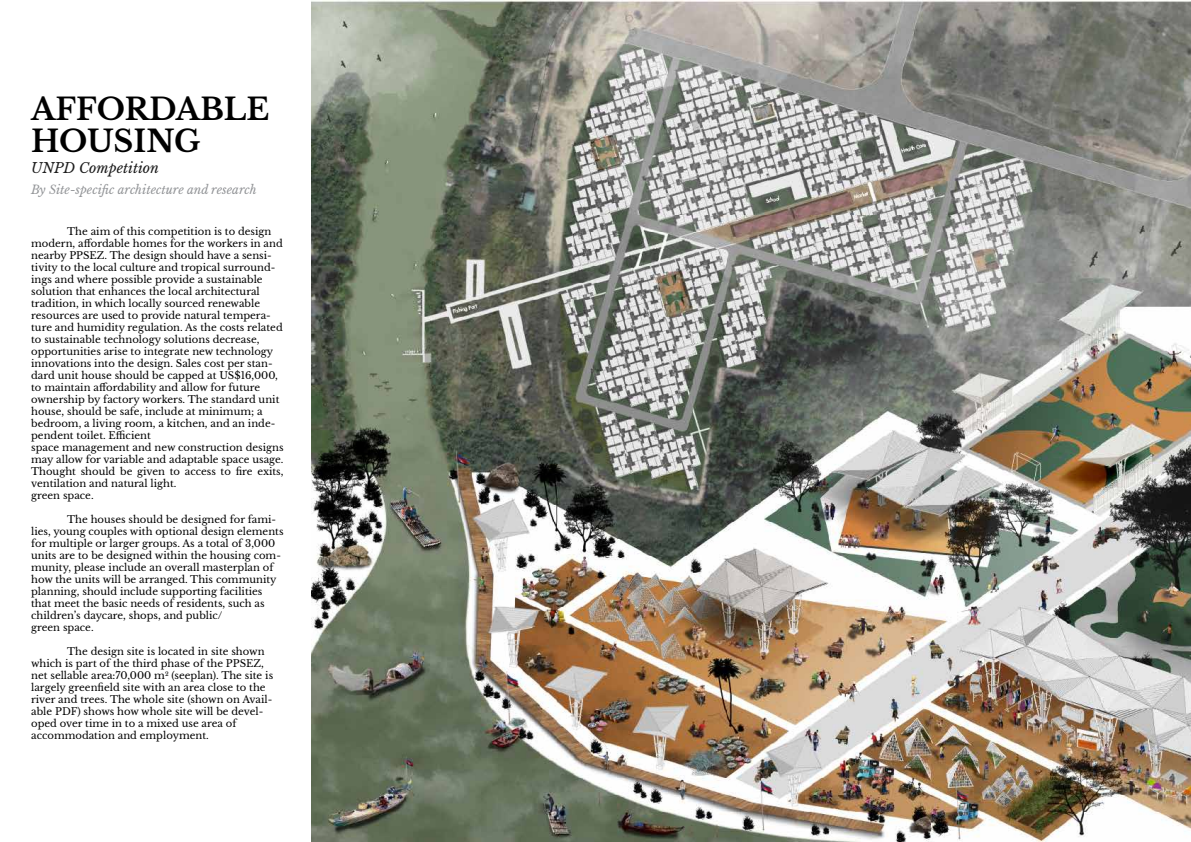
<style>
.page{position:relative;width:1191px;height:842px;background:#fff}
.page>*{position:absolute;margin:0;border:0;box-sizing:border-box;transform-origin:0 0}
.t1{font:700 30px/32px "Libre Baskerville";color:#000}
.t2{font:italic 14px "Libre Baskerville";color:#1c1c1c}
.t3{font:italic 12px "Libre Baskerville";color:#939598}
.t4{font:10px/12px "Libre Baskerville";color:#000}
</style>
<div class="page">
<img style="left:312px;top:0;width:879px;height:842px">
<h1 class="t1" style="left:31px;top:94px;width:240px">AFFORDABLE<br>HOUSING</h1>
<h2 class="t2" style="left:31px;top:159px;width:129px">UNPD Competition</h2>
<p class="t3" style="left:31px;top:182px;width:227px">By Site-specific architecture and research</p>
<p class="t4" style="left:31px;top:225px;width:254px;text-indent:36px">The aim of this competition is to design modern, affordable homes for the workers in and nearby PPSEZ. The design should have a sensi&shy;tivity to the local culture and tropical surround&shy;ings and where possible provide a sustainable solution that enhances the local architectural tradition, in which locally sourced renewable resources are used to provide natural tempera&shy;ture and humidity regulation. As the costs related to sustainable technology solutions decrease, opportunities arise to integrate new technology innovations into the design. Sales cost per stan&shy;dard unit house should be capped at US$16,000, to maintain affordability and allow for future ownership by factory workers. The standard unit house, should be safe, include at minimum; a bedroom, a living room, a kitchen, and an inde&shy;pendent toilet. Efficient<br>space management and new construction designs may allow for variable and adaptable space usage.<br>Thought should be given to access to fire exits, ventilation and natural light.<br>green space.</p>
<p class="t4" style="left:31px;top:513px;width:254px;text-indent:36px">The houses should be designed for fami&shy;lies, young couples with optional design elements for multiple or larger groups. As a total of 3,000 units are to be designed within the housing com&shy;munity, please include an overall masterplan of how the units will be arranged. This community planning, should include supporting facilities that meet the basic needs of residents, such as children’s daycare, shops, and public/<br>green space.</p>
<p class="t4" style="left:31px;top:645px;width:243px;text-indent:36px">The design site is located in site shown which is part of the third phase of the PPSEZ, net sellable area:70,000 m<sup>2</sup> (seeplan). The site is largely greenfield site with an area close to the river and trees. The whole site (shown on Avail&shy;able PDF) shows how whole site will be devel&shy;oped over time in to a mixed use area of accommodation and employment.</p>
</div>
